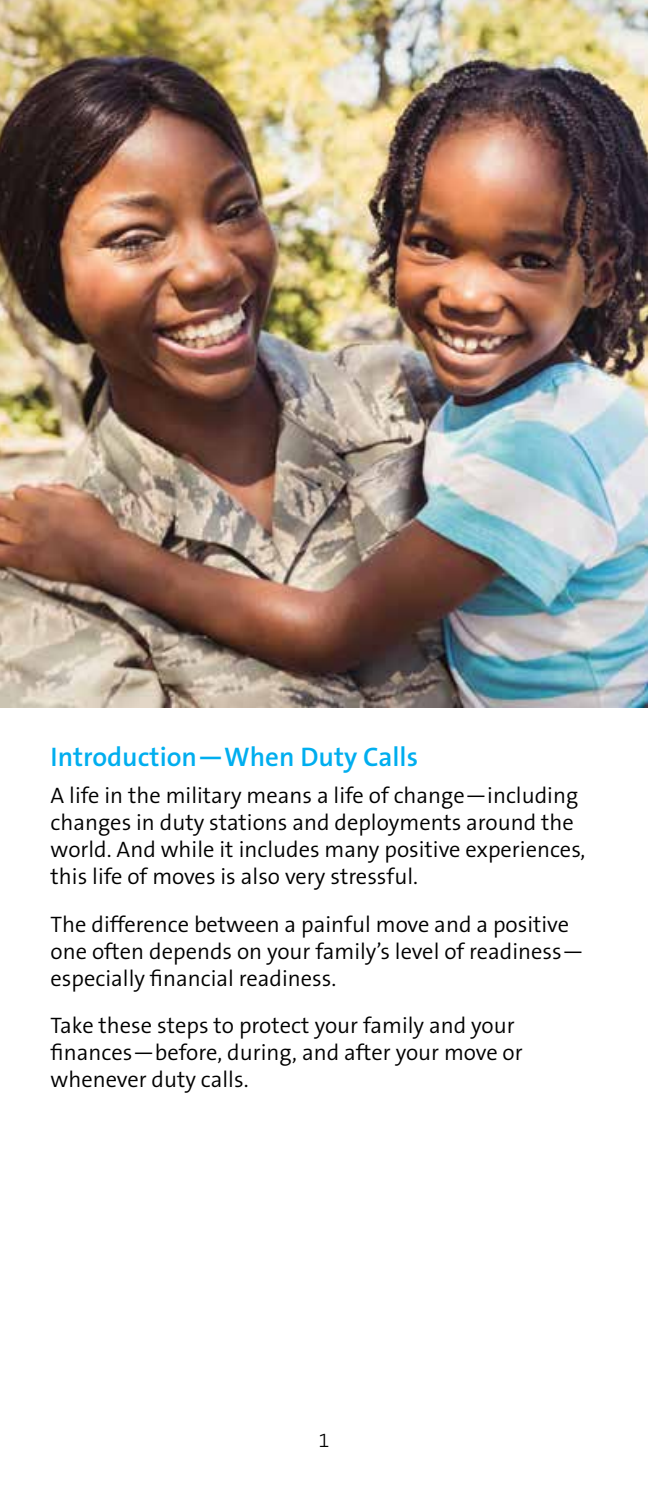
<style>
.page{position:relative;width:648px;height:1499px;background:#fff}
.page>*{position:absolute;margin:0;border:0;box-sizing:border-box;transform-origin:0 0}
.t1{font:600 27px "The Sans B6";color:#00aeef}
.t2{font:300 22.5px/27px "The Sans B4";color:#000}
.t3{font:300 20.25px "The Sans B3";color:#000}
</style>
<div class="page">
<img style="left:0;top:0;width:648px;height:708px">
<p class="t1" style="left:51px;top:742px;width:369px">Introduction—When Duty Calls</p>
<p class="t2" style="left:51px;top:783px;width:536px">A life in the military means a life of change—including changes in duty stations and deployments around the world. And while it includes many positive experiences, this life of moves is also very stressful.</p>
<p class="t2" style="left:51px;top:911px;width:535px">The difference between a painful move and a positive one often depends on your family’s level of readiness— especially financial readiness.</p>
<p class="t2" style="left:51px;top:1012px;width:474px">Take these steps to protect your family and your finances—before, during, and after your move or whenever duty calls.</p>
<p class="t3" style="left:318px;top:1429px;width:13px">1</p>
</div>
